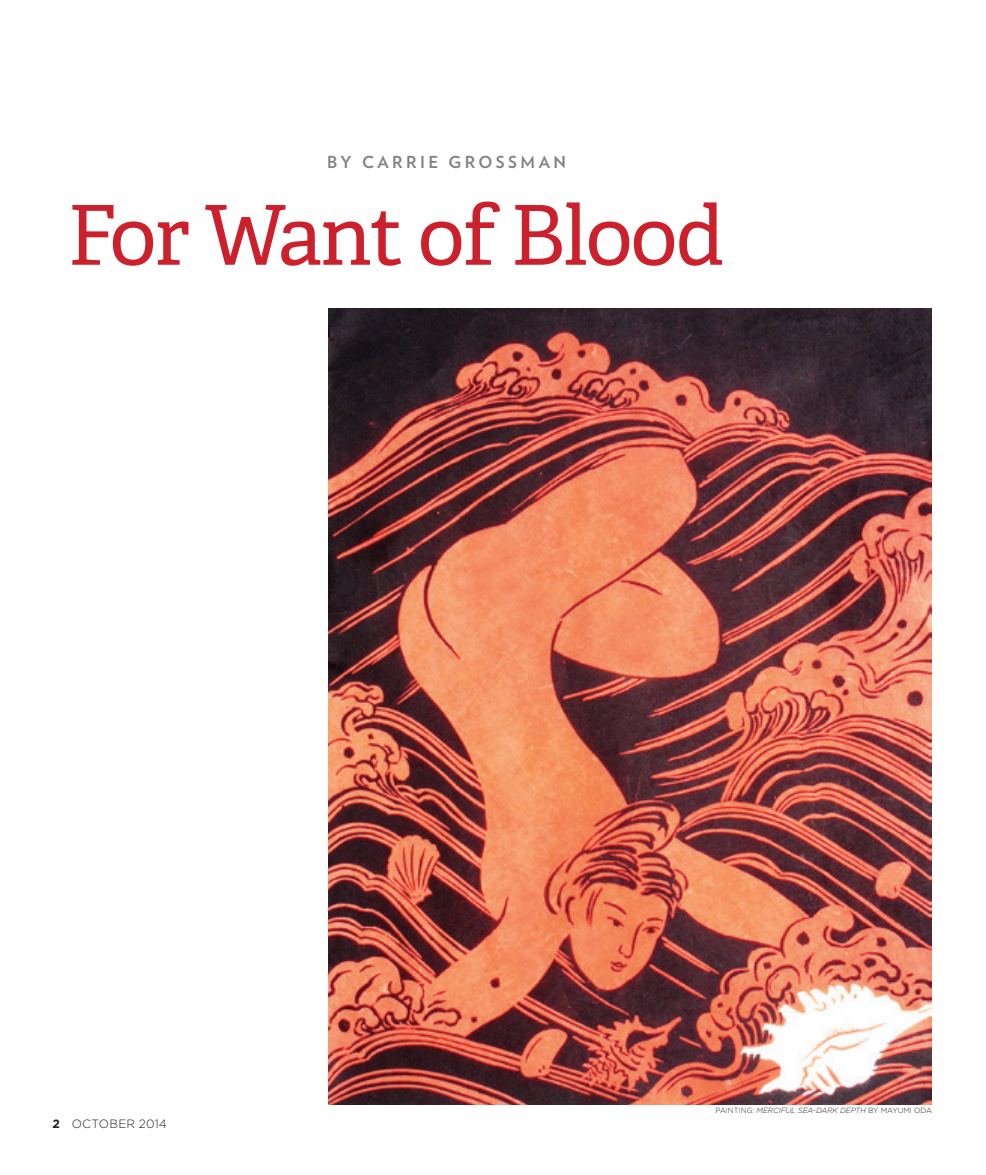
<style>
.page{position:relative;width:986px;height:1175px;background:#fff}
.page>*{position:absolute;margin:0;border:0;box-sizing:border-box;transform-origin:0 0}
.t1{font:82.5px "Adelle";letter-spacing:-.025em;color:#cc202c}
.t2{font:700 16.5px "Verlag";letter-spacing:.21em;color:#808285}
.t3{font:300 12px "Gotham";letter-spacing:.015em;color:#231f20}
.t4{font:italic 300 7.5px "Gotham";letter-spacing:-.005em;color:#231f20}
.s1{font-weight:700}
.s2{font-style:normal}
</style>
<div class="page">
<img style="left:328px;top:308px;width:604px;height:796px">
<h2 class="t2" style="left:327px;top:149px;width:240px">BY CARRIE GROSSMAN</h2>
<h1 class="t1" style="left:67px;top:175px;width:658px">For Want of Blood</h1>
<h3 class="t3" style="left:52px;top:1116px;width:116px"><span class="s1">2</span> OCTOBER 2014</h3>
<p class="t4" style="left:715px;top:1106px;width:218px"><span class="s2">PAINTING:</span> MERCIFUL SEA-DARK DEPTH <span class="s2">BY MAYUMI ODA</span></p>
</div>
